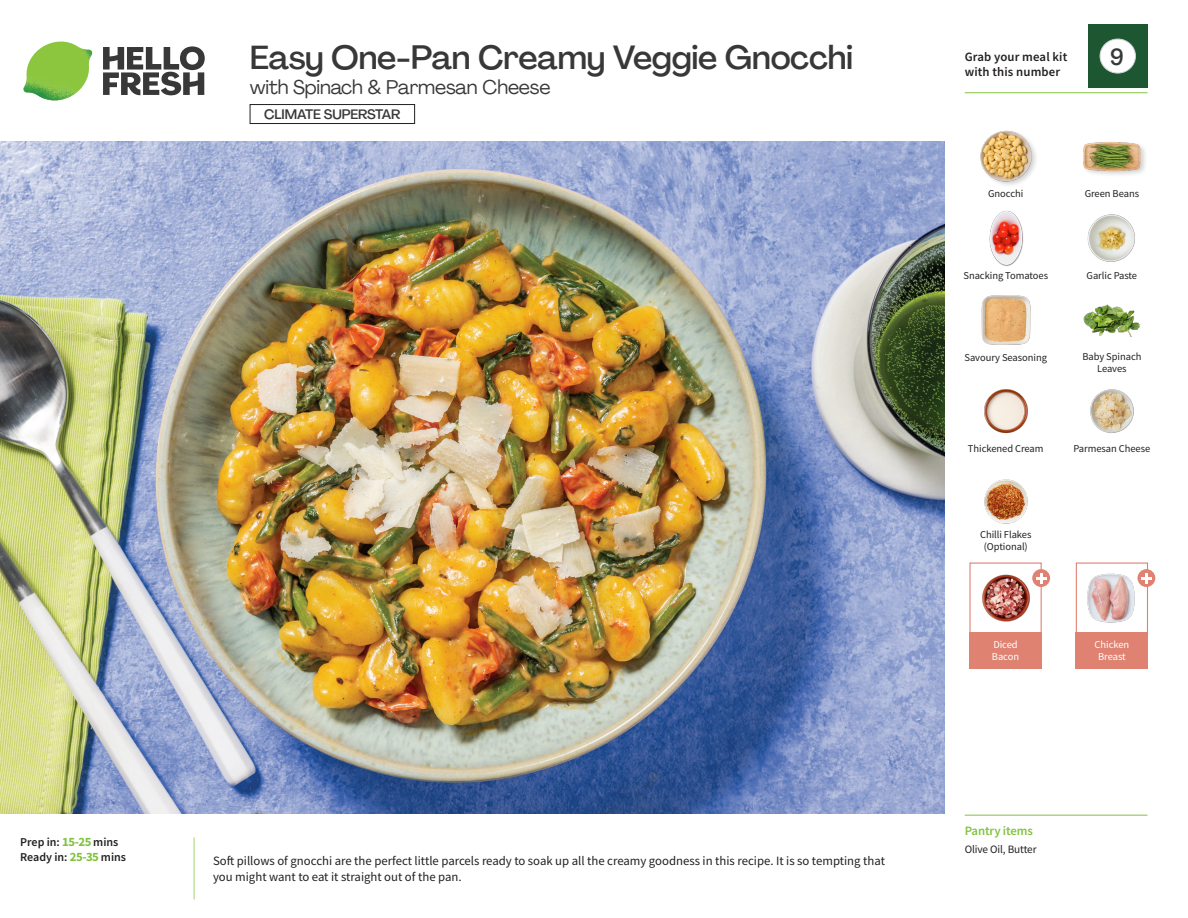
<style>
.page{position:relative;width:1188px;height:918px;background:#fff}
.page>*{position:absolute;margin:0;border:0;box-sizing:border-box;transform-origin:0 0}
._15_Titel_UK{font:500 33px "Agrandir";letter-spacing:-.01em;color:#383839}
._002_Label_Nr{font:500 22.8px "Agrandir";color:#383839;scale:.94 1}
._15_Titel_UK-2{font:19.5px "Agrandir";letter-spacing:-.01em;color:#383839}
.t1{font:500 13.5px "Agrandir";letter-spacing:-.01em;color:#383839}
.Step_6_Text_AU{font:12.75px/16.5px "Source Sans Pro";color:#231f20}
.t2{font:600 12.75px/15px "Source Sans Pro";letter-spacing:.01em;color:#231f20}
._04_Headers_Front{font:600 12.75px "Source Sans Pro";letter-spacing:-.01em;color:#81c340}
._04_Intro{font:600 12px "Source Sans Pro";color:#231f20}
._05_Pantry{font:11.25px "Source Sans Pro";letter-spacing:-.01em;color:#231f20}
._18_FRONT_ingredients{font:10.5px/12px "Source Sans Pro";letter-spacing:-.005em;color:#231f20;text-align:center}
._18_FRONT_ingredients-2{font:10.5px/12px "Source Sans Pro";letter-spacing:-.005em;color:#fff;text-align:center}
.s1{font-weight:700;font-size:12.75px;color:#81c340}
</style>
<div class="page">
<svg style="left:103px;top:46px;width:102px;height:49px"></svg>
<img style="left:23px;top:42px;width:69px;height:59px">
<img style="left:0;top:142px;width:945px;height:672px">
<div style="left:1076px;top:563px;width:72px;height:72px;border:1px solid #df8272"></div>
<div style="left:1076px;top:632px;width:72px;height:37px;background:#df8272"></div>
<div style="left:969px;top:632px;width:73px;height:37px;background:#df8272"></div>
<img style="left:1087px;top:573px;width:48px;height:50px">
<div style="left:969px;top:563px;width:73px;height:72px;border:1px solid #df8272"></div>
<img style="left:982px;top:574px;width:48px;height:48px">
<div style="left:1032px;top:569px;width:18px;height:18px;background:#df8272;border-radius:50%"></div>
<svg style="left:1036px;top:573px;width:10px;height:10px"></svg>
<div style="left:1137px;top:569px;width:18px;height:18px;background:#df8272;border-radius:50%"></div>
<svg style="left:1141px;top:573px;width:11px;height:10px"></svg>
<img style="left:1083px;top:304px;width:58px;height:33px">
<img style="left:1090px;top:389px;width:44px;height:44px">
<img style="left:984px;top:389px;width:44px;height:45px">
<img style="left:984px;top:479px;width:44px;height:45px">
<img style="left:981px;top:295px;width:50px;height:50px">
<img style="left:989px;top:210px;width:35px;height:57px">
<img style="left:1087px;top:214px;width:48px;height:48px">
<div style="left:980px;top:130px;width:58px;height:58px;background:#231f20;opacity:.2"></div>
<img style="left:980px;top:130px;width:51px;height:51px">
<div style="left:1082px;top:140px;width:66px;height:38px;background:#231f20;opacity:.2"></div>
<img style="left:1083px;top:140px;width:58px;height:38px">
<hr style="left:965px;top:815px;width:183px;height:1px;background:#81c340">
<hr style="left:965px;top:92px;width:183px;height:1px;background:#81c340">
<div style="left:1088px;top:24px;width:60px;height:64px;background:#1d5732"></div>
<div style="left:1100px;top:39px;width:35px;height:34px;background:#fff;border-radius:50%"></div>
<div style="left:1100px;top:39px;width:36px;height:34px;border:1px solid #d1d2d4;border-radius:50%"></div>
<div style="left:250px;top:104px;width:165px;height:20px;border:1px solid #231f20"></div>
<p class="_04_Intro" style="left:20px;top:834px;width:100px">Prep in: <span class="s1">15-25</span> mins</p>
<p class="_04_Intro" style="left:20px;top:849px;width:107px">Ready in: <span class="s1">25-35</span> mins</p>
<p class="_15_Titel_UK" style="left:250px;top:37px;width:605px">Easy One-Pan Creamy Veggie Gnocchi</p>
<p class="_15_Titel_UK-2" style="left:250px;top:75px;width:302px">with Spinach &amp; Parmesan Cheese</p>
<p class="t1" style="left:264px;top:106px;width:138px">CLIMATE SUPERSTAR</p>
<p class="Step_6_Text_AU" style="left:213px;top:852px;width:673px">Soft pillows of gnocchi are the perfect little parcels ready to soak up all the creamy goodness in this recipe. It is so tempting that you might want to eat it straight out of the pan.</p>
<p class="t2" style="left:965px;top:49px;width:104px">Grab your meal kit with this number</p>
<p class="_002_Label_Nr" style="left:1110px;top:43px;width:16px">9</p>
<p class="_002_Label_Nr" style="left:1105px;top:43px;width:26px">21</p>
<p class="_18_FRONT_ingredients" style="left:988px;top:188px;width:37px">Gnocchi</p>
<p class="_18_FRONT_ingredients" style="left:1085px;top:188px;width:56px">Green Beans</p>
<p class="_18_FRONT_ingredients" style="left:963px;top:270px;width:86px">Snacking Tomatoes</p>
<p class="_18_FRONT_ingredients" style="left:964px;top:352px;width:84px">Savoury Seasoning</p>
<p class="_18_FRONT_ingredients" style="left:1087px;top:270px;width:52px">Garlic Paste</p>
<p class="_18_FRONT_ingredients" style="left:1082px;top:350px;width:61px">Baby Spinach<br>Leaves</p>
<p class="_18_FRONT_ingredients" style="left:968px;top:442px;width:77px">Thickened Cream</p>
<p class="_18_FRONT_ingredients" style="left:1074px;top:442px;width:78px">Parmesan Cheese</p>
<p class="_18_FRONT_ingredients" style="left:980px;top:528px;width:53px">Chilli Flakes (Optional)</p>
<p class="_18_FRONT_ingredients-2" style="left:992px;top:639px;width:29px;text-align:left">Diced<br>Bacon</p>
<p class="_18_FRONT_ingredients-2" style="left:1095px;top:639px;width:36px">Chicken<br>Breast</p>
<p class="_04_Headers_Front" style="left:965px;top:822px;width:70px">Pantry items</p>
<p class="_05_Pantry" style="left:965px;top:842px;width:73px">Olive Oil, Butter</p>
</div>
